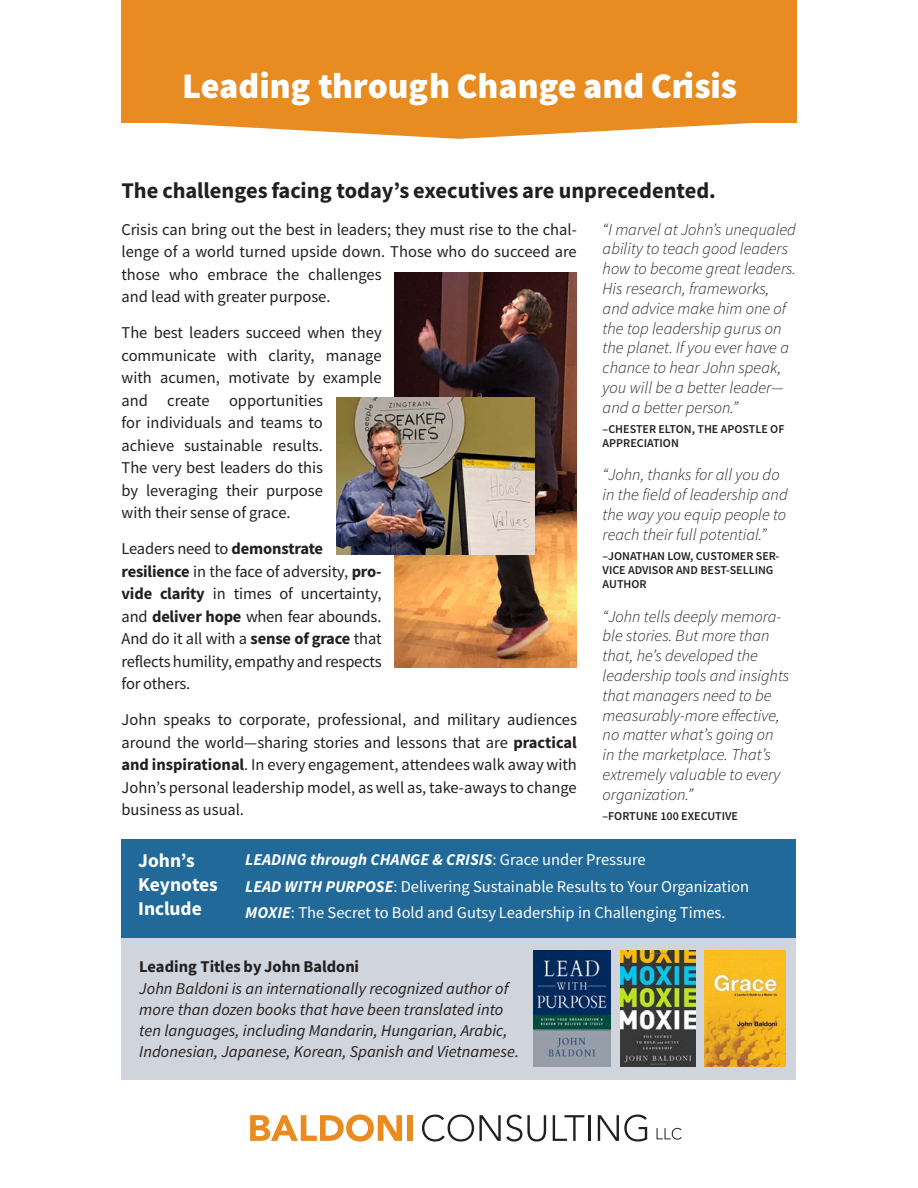
<style>
.page{position:relative;width:918px;height:1188px;background:#fff}
.page>*{position:absolute;margin:0;border:0;box-sizing:border-box;transform-origin:0 0}
.t1{font:36px "Source Sans Variable";letter-spacing:.055em;color:#fff}
.t2{font:22.5px "Source Sans Variable";letter-spacing:.04em;color:#231f20}
.t3{font:19.5px/24px "Source Sans Variable";letter-spacing:.045em;color:#fff}
.t4{font:16.5px/22.5px "Source Sans Variable";letter-spacing:.02em;color:#231f20}
.t5{font:italic 16.5px/19.8px "Source Sans Variable";letter-spacing:.005em;color:#231f20}
.t6{font:16.5px "Source Sans Variable";letter-spacing:.02em;color:#fff}
.t7{font:italic 16.5px "Source Sans Variable";letter-spacing:.045em;color:#fff}
.t8{font:16.5px "Source Sans Variable";letter-spacing:.04em;color:#231f20}
.t9{font:12px/14.4px "Source Sans Variable";letter-spacing:.03em;color:#231f20}
.s1{font-style:normal}
.s2{font-style:italic}
</style>
<div class="page">
<div style="left:122px;top:938px;width:674px;height:142px;background:#d0d4dc"></div>
<div style="left:121px;top:0;width:675px;height:122px;background:#e88b21"></div>
<svg style="left:250px;top:1115px;width:152px;height:27px"></svg>
<div style="left:407px;top:1115px;width:6px;height:26px;background:#e88b21"></div>
<svg style="left:422px;top:1115px;width:124px;height:27px"></svg>
<svg style="left:553px;top:1115px;width:31px;height:26px"></svg>
<hr style="left:588px;top:1115px;width:3px;height:26px;background:#231f20">
<svg style="left:598px;top:1115px;width:49px;height:27px"></svg>
<svg style="left:657px;top:1128px;width:25px;height:12px"></svg>
<svg style="left:149px;top:122px;width:621px;height:17px"></svg>
<img style="left:395px;top:272px;width:182px;height:396px">
<img style="left:336px;top:398px;width:198px;height:157px">
<img style="left:705px;top:950px;width:80px;height:116px">
<img style="left:620px;top:950px;width:75px;height:116px">
<img style="left:533px;top:950px;width:78px;height:117px">
<div style="left:122px;top:839px;width:674px;height:99px;background:#216999"></div>
<p class="t1" style="left:182px;top:65px;width:555px">Leading through Change and Crisis</p>
<p class="t2" style="left:121px;top:177px;width:594px">The challenges facing today’s executives are unprecedented.</p>
<p class="t5" style="left:603px;top:219px;width:195px">“I marvel at John’s unequaled ability to teach good leaders how to become great leaders.<br>His research, frameworks, and advice make him one of the top leadership gurus on the planet. If you ever have a chance to hear John speak, you will be a better leader— and a better person.”</p>
<p class="t9" style="left:603px;top:422px;width:183px">–CHESTER ELTON, THE APOSTLE OF<br>APPRECIATION</p>
<p class="t5" style="left:603px;top:465px;width:187px">“John, thanks for all you do in the field of leadership and the way you equip people to reach their full potential.”</p>
<p class="t9" style="left:603px;top:548px;width:178px">–JONATHAN LOW, CUSTOMER SER-<br>VICE ADVISOR AND BEST-SELLING<br>AUTHOR</p>
<p class="t5" style="left:603px;top:606px;width:188px">“John tells deeply memora&shy;ble stories. But more than that, he’s developed the leadership tools and insights that managers need to be measurably-more effective, no matter what’s going on in the marketplace. That’s extremely valuable to every organization.”</p>
<p class="t9" style="left:603px;top:809px;width:137px">–FORTUNE 100 EXECUTIVE</p>
<p class="t4" style="left:122px;top:218px;width:457px">Crisis can bring out the best in leaders; they must rise to the chal&shy;lenge of a world turned upside down. Those who do succeed are those who embrace the challenges<br>and lead with greater purpose.</p>
<p class="t4" style="left:122px;top:322px;width:261px">The best leaders succeed when they communicate with clarity, manage with acumen, motivate by example and create opportunities<br>for individuals and teams to<br>achieve sustainable results.<br>The very best leaders do this<br>by leveraging their purpose<br>with their sense of grace.</p>
<p class="t4" style="left:122px;top:538px;width:261px">Leaders need to demonstrate resilience in the face of adversity, pro&shy;vide clarity in times of uncertainty, and deliver hope when fear abounds.<br>And do it all with a sense of grace that reflects humility, empathy and respects for others.</p>
<p class="t4" style="left:122px;top:709px;width:457px;text-align:justify">John speaks to corporate, professional, and military audiences around the world—sharing stories and lessons that are practical and inspirational. In every engagement, attendees walk away with John’s personal leadership model, as well as, take-aways to change business as usual.</p>
<p class="t3" style="left:138px;top:849px;width:80px">John’s<br>Keynotes<br>Include</p>
<p class="t7" style="left:245px;top:850px;width:402px">LEADING through CHANGE &amp; CRISIS<span class="s1">: Grace under Pressure</span></p>
<p class="t6" style="left:245px;top:876px;width:505px"><span class="s2">LEAD WITH PURPOSE</span>: Delivering Sustainable Results to Your Organization</p>
<p class="t6" style="left:245px;top:903px;width:481px"><span class="s2">MOXIE</span>: The Secret to Bold and Gutsy Leadership in Challenging Times.</p>
<p class="t8" style="left:139px;top:957px;width:220px">Leading Titles by John Baldoni</p>
<p class="t5" style="left:139px;top:978px;width:381px;line-height:21px">John Baldoni is an internationally recognized author of more than dozen books that have been translated into ten languages, including Mandarin, Hungarian, Arabic, Indonesian, Japanese, Korean, Spanish and Vietnamese.</p>
</div>
